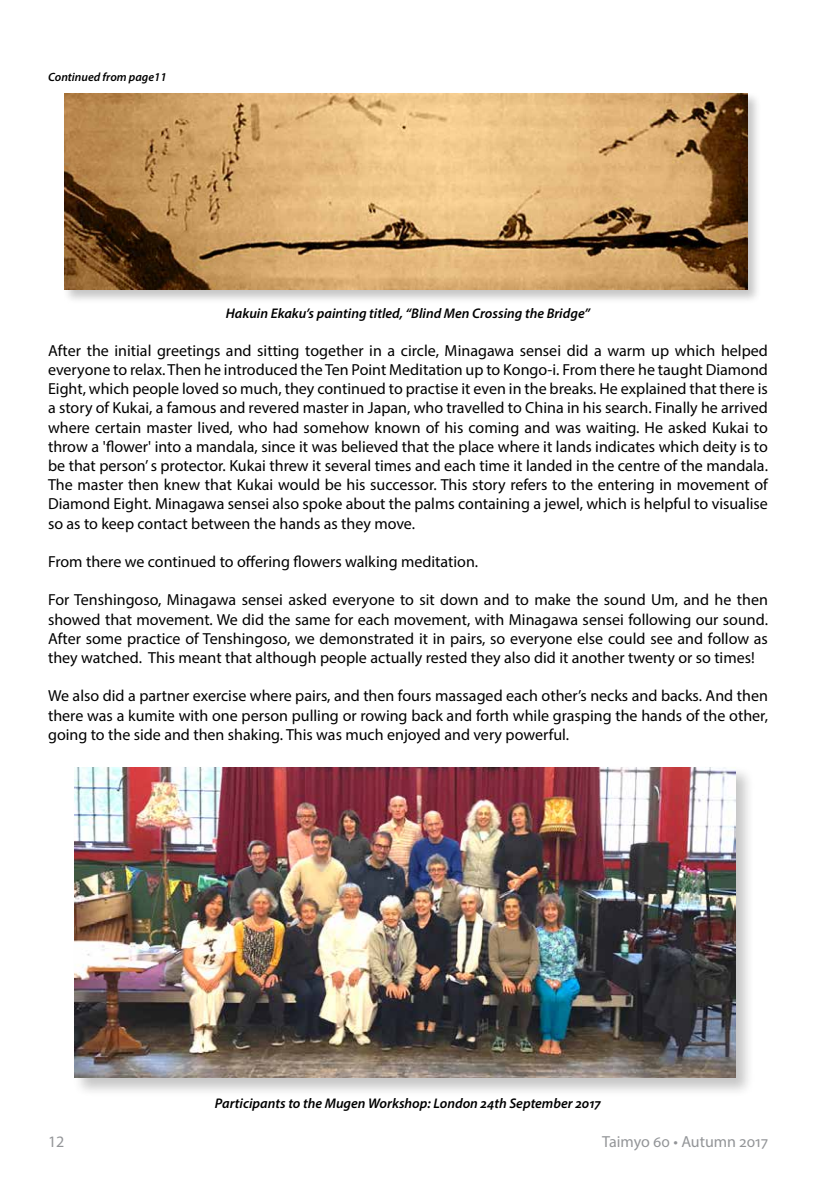
<style>
.page{position:relative;width:840px;height:1191px;background:#fff}
.page>*{position:absolute;margin:0;border:0;box-sizing:border-box;transform-origin:0 0}
.Text_normal{font:16px/19.2px "Myriad Pro";color:#000;text-align:justify}
.t1{font:16px "Myriad Pro";color:#939598}
.Picture_legends{font:italic 600 14px "Myriad Pro";color:#000}
.t2{font:italic 600 12px "Myriad Pro";color:#000}
</style>
<div class="page">
<div style="left:62px;top:91px;width:698px;height:213px;background:#000;opacity:.23"></div>
<img style="left:64px;top:93px;width:682px;height:197px">
<div style="left:72px;top:765px;width:682px;height:332px;background:#000;opacity:.23"></div>
<img style="left:75px;top:767px;width:660px;height:310px">
<p class="t2" style="left:48px;top:69px;width:120px">Continued from page11</p>
<p class="Picture_legends" style="left:226px;top:305px;width:365px">Hakuin Ekaku’s painting titled, “Blind Men Crossing the Bridge”</p>
<p class="Text_normal" style="left:48px;top:340px;width:721px">After the initial greetings and sitting together in a circle, Minagawa sensei did a warm up which helped everyone to relax. Then he introduced the Ten Point Meditation up to Kongo-i. From there he taught Diamond Eight, which people loved so much, they continued to practise it even in the breaks. He explained that there is a story of Kukai, a famous and revered master in Japan, who travelled to China in his search. Finally he arrived where certain master lived, who had somehow known of his coming and was waiting. He asked Kukai to throw a 'flower' into a mandala, since it was believed that the place where it lands indicates which deity is to be that person’ s protector. Kukai threw it several times and each time it landed in the centre of the mandala.<br>The master then knew that Kukai would be his successor. This story refers to the entering in movement of Diamond Eight. Minagawa sensei also spoke about the palms containing a jewel, which is helpful to visualise so as to keep contact between the hands as they move.</p>
<p class="Text_normal" style="left:48px;top:552px;width:431px">From there we continued to offering flowers walking meditation.</p>
<p class="Text_normal" style="left:48px;top:590px;width:721px">For Tenshingoso, Minagawa sensei asked everyone to sit down and to make the sound Um, and he then showed that movement. We did the same for each movement, with Minagawa sensei following our sound.<br>After some practice of Tenshingoso, we demonstrated it in pairs, so everyone else could see and follow as they watched. This meant that although people actually rested they also did it another twenty or so times!</p>
<p class="Text_normal" style="left:48px;top:686px;width:721px">We also did a partner exercise where pairs, and then fours massaged each other’s necks and backs. And then there was a kumite with one person pulling or rowing back and forth while grasping the hands of the other, going to the side and then shaking. This was much enjoyed and very powerful.</p>
<p class="Picture_legends" style="left:215px;top:1094px;width:387px">Participants to the Mugen Workshop: London 24th September 2017</p>
<p class="t1" style="left:48px;top:1131px;width:18px">12</p>
<p class="t1" style="left:601px;top:1131px;width:167px">Taimyo 60 • Autumn 2017</p>
</div>
